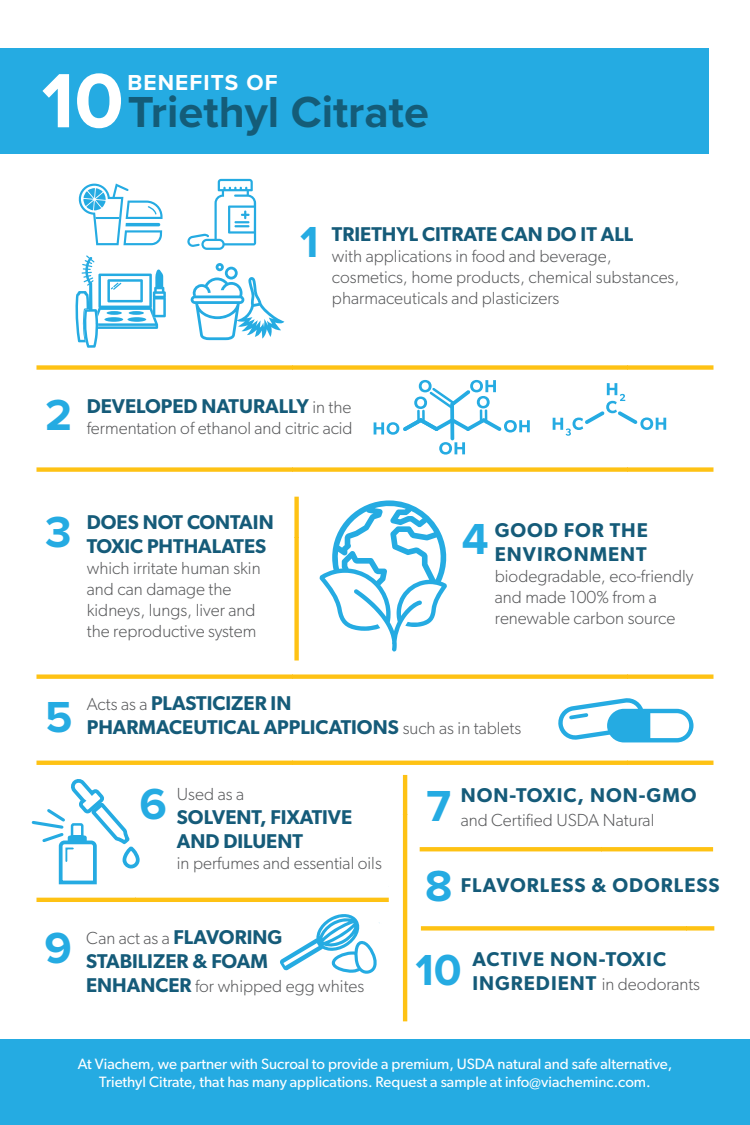
<style>
.page{position:relative;width:750px;height:1125px;background:#fff}
.page>*{position:absolute;margin:0;border:0;box-sizing:border-box;transform-origin:0 0}
.t1{font:700 45px "Proxima Nova";color:#145c78}
.t2{font:700 45px/79.2px "Proxima Nova";color:#25abe2}
.t3{font:700 22.5px "Proxima Nova";letter-spacing:.05em;color:#fff}
.t4{font:600 20px/24px "Gibson";color:#155b79}
.t5{font:600 20px/24px "Gibson";letter-spacing:.05em;color:#155b79}
.t6{font:300 17.5px/21px "Gibson";color:#58595b}
.t7{font:15px/18px "Gibson";color:#fff;text-align:center}
.s1{font-weight:300;font-size:17.5px;color:#58595b}
.s2{font-weight:600;font-size:20px;color:#155b79}
</style>
<div class="page">
<div style="left:0;top:48px;width:708px;height:106px;background:#25abe2"></div>
<svg style="left:78px;top:184px;width:85px;height:61px"></svg>
<svg style="left:187px;top:179px;width:69px;height:71px"></svg>
<svg style="left:191px;top:263px;width:93px;height:77px"></svg>
<svg style="left:75px;top:255px;width:91px;height:93px"></svg>
<svg style="left:320px;top:500px;width:127px;height:152px"></svg>
<svg style="left:553px;top:383px;width:113px;height:53px"></svg>
<svg style="left:374px;top:380px;width:156px;height:75px"></svg>
<div style="left:294px;top:497px;width:5px;height:164px;background:#fec214"></div>
<hr style="left:403px;top:775px;width:4px;height:246px;background:#fec214">
<div style="left:36px;top:467px;width:678px;height:5px;background:#fec214"></div>
<div style="left:36px;top:365px;width:678px;height:5px;background:#fec214"></div>
<hr style="left:36px;top:761px;width:678px;height:4px;background:#fec214">
<div style="left:36px;top:674px;width:678px;height:5px;background:#fec214"></div>
<svg style="left:420px;top:847px;width:293px;height:4px"></svg>
<div style="left:421px;top:926px;width:293px;height:5px;background:#fec214"></div>
<hr style="left:36px;top:898px;width:353px;height:4px;background:#fec214">
<div style="left:0;top:1039px;width:750px;height:86px;background:#25abe2"></div>
<svg style="left:42px;top:74px;width:27px;height:53px"></svg>
<svg style="left:77px;top:73px;width:44px;height:55px"></svg>
<svg style="left:280px;top:914px;width:100px;height:60px"></svg>
<svg style="left:31px;top:779px;width:109px;height:106px"></svg>
<svg style="left:558px;top:698px;width:136px;height:45px"></svg>
<p class="t3" style="left:127px;top:66px;width:152px">BENEFITS OF</p>
<h1 class="t1" style="left:128px;top:78px;width:303px">Triethyl Citrate</h1>
<h1 class="t2" style="left:300px;top:201px;width:20px">1</h1>
<p class="t4" style="left:332px;top:222px;width:303px">TRIETHYL CITRATE CAN DO IT ALL</p>
<p class="t6" style="left:332px;top:245px;width:349px">with applications in food and beverage, cosmetics, home products, chemical substances, pharmaceuticals and plasticizers</p>
<h1 class="t2" style="left:45px;top:374px;width:29px">2</h1>
<p class="t4" style="left:87px;top:394px;width:266px">DEVELOPED NATURALLY <span class="s1">in the</span></p>
<p class="t6" style="left:87px;top:417px;width:267px">fermentation of ethanol and citric acid</p>
<p class="t4" style="left:87px;top:509px;width:188px">DOES NOT CONTAIN<br>TOXIC PHTHALATES</p>
<p class="t6" style="left:87px;top:557px;width:175px">which irritate human skin and can damage the kidneys, lungs, liver and the reproductive system</p>
<h1 class="t2" style="left:45px;top:491px;width:28px">3</h1>
<h1 class="t2" style="left:462px;top:499px;width:28px">4</h1>
<p class="t5" style="left:495px;top:518px;width:155px">GOOD FOR THE<br>ENVIRONMENT</p>
<p class="t6" style="left:495px;top:565px;width:200px">biodegradable, eco-friendly and made 100% from a renewable carbon source</p>
<h1 class="t2" style="left:45px;top:677px;width:29px">5</h1>
<p class="t4" style="left:87px;top:691px;width:436px"><span class="s1">Acts as a</span> PLASTICIZER IN<br>PHARMACEUTICAL APPLICATIONS <span class="s1">such as in tablets</span></p>
<h1 class="t2" style="left:44px;top:907px;width:29px">9</h1>
<p class="t6" style="left:177px;top:783px;width:69px">Used as a</p>
<p class="t4" style="left:177px;top:805px;width:177px">SOLVENT, FIXATIVE<br>AND DILUENT</p>
<p class="t6" style="left:177px;top:852px;width:206px">in perfumes and essential oils</p>
<h1 class="t2" style="left:139px;top:763px;width:29px">6</h1>
<h1 class="t2" style="left:425px;top:766px;width:29px">7<br>8</h1>
<p class="t5" style="left:461px;top:782px;width:237px">NON-TOXIC, NON-GMO</p>
<p class="t6" style="left:461px;top:809px;width:195px">and Certified USDA Natural</p>
<p class="t5" style="left:461px;top:873px;width:260px">FLAVORLESS &amp; ODORLESS</p>
<p class="t6" style="left:86px;top:927px;width:198px">Can act as a <span class="s2">FLAVORING</span></p>
<p class="t4" style="left:86px;top:949px;width:183px">STABILIZER &amp; FOAM</p>
<p class="t6" style="left:86px;top:975px;width:280px"><span class="s2">ENHANCER</span> for whipped egg whites</p>
<h1 class="t2" style="left:415px;top:929px;width:48px">10</h1>
<p class="t5" style="left:472px;top:947px;width:195px">ACTIVE NON-TOXIC</p>
<p class="t6" style="left:472px;top:973px;width:229px"><span class="s2">INGREDIENT</span> in deodorants</p>
<p class="t7" style="left:78px;top:1055px;width:596px">At Viachem, we partner with Sucroal to provide a premium, USDA natural and safe alternative,<br>Triethyl Citrate, that has many applications. Request a sample at info@viacheminc.com.</p>
</div>
